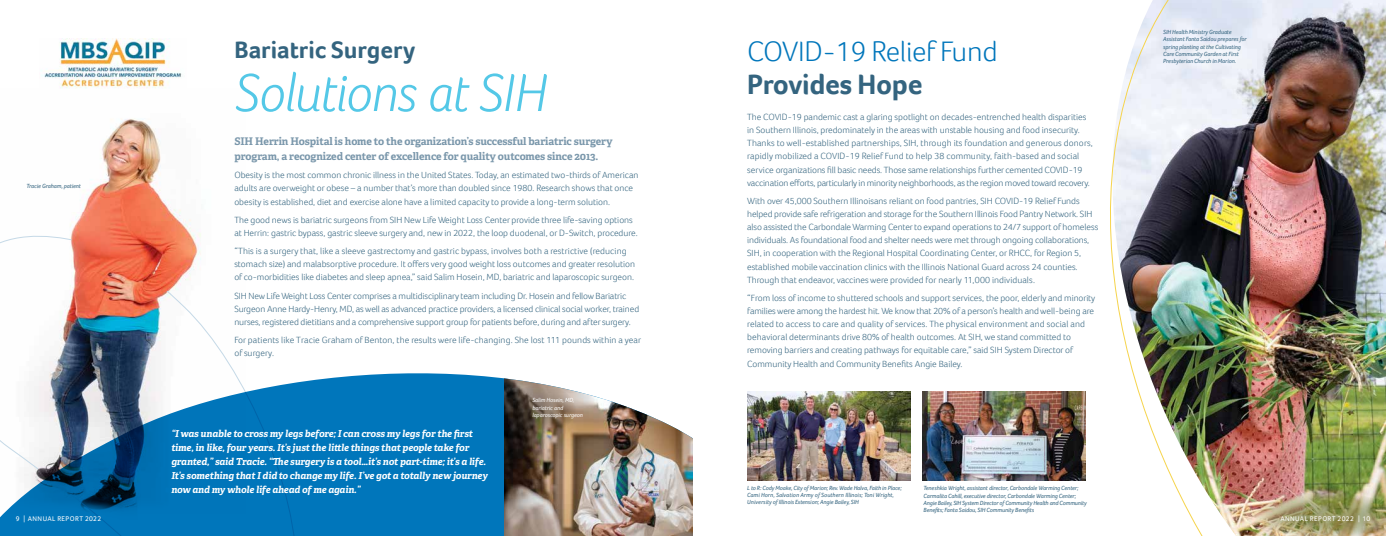
<style>
.page{position:relative;width:1386px;height:536px;background:#fff}
.page>*{position:absolute;margin:0;border:0;box-sizing:border-box;transform-origin:0 0}
.t1{font:italic 300 55.12px "Foco";letter-spacing:-.015em;color:#54c8e7}
.t2{font:300 28.88px "Foco";letter-spacing:-.01em;color:#0076bb}
.t3{font:700 28.88px "Foco";letter-spacing:-.01em;color:#34647f}
.t4{font:700 24.5px "Foco";color:#34647f}
.t5{font:700 10.5px/14.9px "Adelle";letter-spacing:-.01em;color:#7a97ab}
.t6{font:italic 700 9.62px/14px "Adelle";letter-spacing:-.01em;color:#fff}
.t7{font:300 9.19px/13.1px "Foco";color:#34647f}
.t8{font:7px "Foco";letter-spacing:.055em;color:#fff}
.t9{font:italic 6.12px/7.4px "Foco";letter-spacing:-.01em;color:#34647f}
.t10{font:italic 6.12px/7.4px "Foco";letter-spacing:-.01em;color:#fff}
</style>
<div class="page">
<img style="left:70px;top:119px;width:121px;height:113px">
<img style="left:0;top:232px;width:217px;height:113px">
<img style="left:71px;top:212px;width:108px;height:79px">
<svg style="left:0;top:345px;width:504px;height:191px;fill:#0076bb"></svg>
<img style="left:41px;top:38px;width:141px;height:51px">
<img style="left:504px;top:378px;width:189px;height:158px">
<img style="left:747px;top:391px;width:163px;height:89px">
<img style="left:922px;top:391px;width:139px;height:89px">
<img style="left:1061px;top:0;width:325px;height:536px">
<img style="left:1254px;top:492px;width:132px;height:44px">
<svg style="left:504px;top:384px;width:72px;height:50px;background:#706152"></svg>
<p class="t9" style="left:26px;top:183px;width:56px">Tracie Graham, patient</p>
<h3 class="t4" style="left:234px;top:34px;width:182px">Bariatric Surgery</h3>
<h1 class="t1" style="left:234px;top:56px;width:314px">Solutions at SIH</h1>
<p class="t5" style="left:234px;top:134px;width:380px">SIH Herrin Hospital is home to the organization’s successful bariatric surgery program, a recognized center of excellence for quality outcomes since 2013.</p>
<p class="t7" style="left:234px;top:168px;width:406px">Obesity is the most common chronic illness in the United States. Today, an estimated two-thirds of American adults are overweight or obese – a number that’s more than doubled since 1980. Research shows that once obesity is established, diet and exercise alone have a limited capacity to provide a long-term solution.</p>
<p class="t7" style="left:234px;top:213px;width:405px">The good news is bariatric surgeons from SIH New Life Weight Loss Center provide three life-saving options at Herrin: gastric bypass, gastric sleeve surgery and, new in 2022, the loop duodenal, or D-Switch, procedure.</p>
<p class="t7" style="left:234px;top:244px;width:402px">“This is a surgery that, like a sleeve gastrectomy and gastric bypass, involves both a restrictive (reducing stomach size) and malabsorptive procedure. It offers very good weight loss outcomes and greater resolution of co-morbidities like diabetes and sleep apnea,” said Salim Hosein, MD, bariatric and laparoscopic surgeon.</p>
<p class="t7" style="left:234px;top:288px;width:406px">SIH New Life Weight Loss Center comprises a multidisciplinary team including Dr. Hosein and fellow Bariatric<br>Surgeon Anne Hardy-Henry, MD, as well as advanced practice providers, a licensed clinical social worker, trained nurses, registered dietitians and a comprehensive support group for patients before, during and after surgery.</p>
<p class="t7" style="left:234px;top:333px;width:408px">For patients like Tracie Graham of Benton, the results were life-changing. She lost 111 pounds within a year of surgery.</p>
<p class="t6" style="left:171px;top:426px;width:318px">“I was unable to cross my legs before; I can cross my legs for the first time, in like, four years. It’s just the little things that people take for granted,” said Tracie. “The surgery is a tool…it’s not part-time; it’s a life.<br>It’s something that I did to change my life. I’ve got a totally new journey now and my whole life ahead of me again.”</p>
<p class="t10" style="left:532px;top:396px;width:52px">Salim Hosein, MD, bariatric and laparoscopic surgeon</p>
<h2 class="t2" style="left:747px;top:32px;width:252px">COVID-19 Relief Fund</h2>
<h2 class="t3" style="left:747px;top:65px;width:177px">Provides Hope</h2>
<p class="t7" style="left:747px;top:110px;width:347px">The COVID-19 pandemic cast a glaring spotlight on decades-entrenched health disparities in Southern Illinois, predominately in the areas with unstable housing and food insecurity.<br>Thanks to well-established partnerships, SIH, through its foundation and generous donors, rapidly mobilized a COVID-19 Relief Fund to help 38 community, faith-based and social service organizations fill basic needs. Those same relationships further cemented COVID-19 vaccination efforts, particularly in minority neighborhoods, as the region moved toward recovery.</p>
<p class="t7" style="left:747px;top:194px;width:353px">With over 45,000 Southern Illinoisans reliant on food pantries, SIH COVID-19 Relief Funds helped provide safe refrigeration and storage for the Southern Illinois Food Pantry Network. SIH also assisted the Carbondale Warming Center to expand operations to 24/7 support of homeless individuals. As foundational food and shelter needs were met through ongoing collaborations, SIH, in cooperation with the Regional Hospital Coordinating Center, or RHCC, for Region 5, established mobile vaccination clinics with the Illinois National Guard across 24 counties.<br>Through that endeavor, vaccines were provided for nearly 11,000 individuals.</p>
<p class="t7" style="left:747px;top:291px;width:350px">“From loss of income to shuttered schools and support services, the poor, elderly and minority families were among the hardest hit. We know that 20% of a person’s health and well-being are related to access to care and quality of services. The physical environment and social and behavioral determinants drive 80% of health outcomes. At SIH, we stand committed to removing barriers and creating pathways for equitable care,” said SIH System Director of Community Health and Community Benefits Angie Bailey.</p>
<p class="t9" style="left:747px;top:483px;width:156px">L to R: Cody Moake, City of Marion; Rev. Wade Halva, Faith in Place;<br>Cami Horn, Salvation Army of Southern Illinois; Toni Wright,<br>University of Illinois Extension; Angie Bailey, SIH</p>
<p class="t9" style="left:924px;top:484px;width:165px">Teneshkia Wright, assistant director, Carbondale Warming Center; Carmalita Cahill, executive director, Carbondale Warming Center; Angie Bailey, SIH System Director of Community Health and Community Benefits; Fanta Saidou, SIH Community Benefits</p>
<p class="t9" style="left:1163px;top:28px;width:85px">SIH Health Ministry Graduate<br>Assistant Fanta Saidou prepares for spring planting at the Cultivating<br>Care Community Garden at First<br>Presbyterian Church in Marion.</p>
<p class="t8" style="left:16px;top:514px;width:87px">9 | ANNUAL REPORT 2022</p>
<p class="t8" style="left:1280px;top:514px;width:91px">ANNUAL REPORT 2022 | 10</p>
</div>
